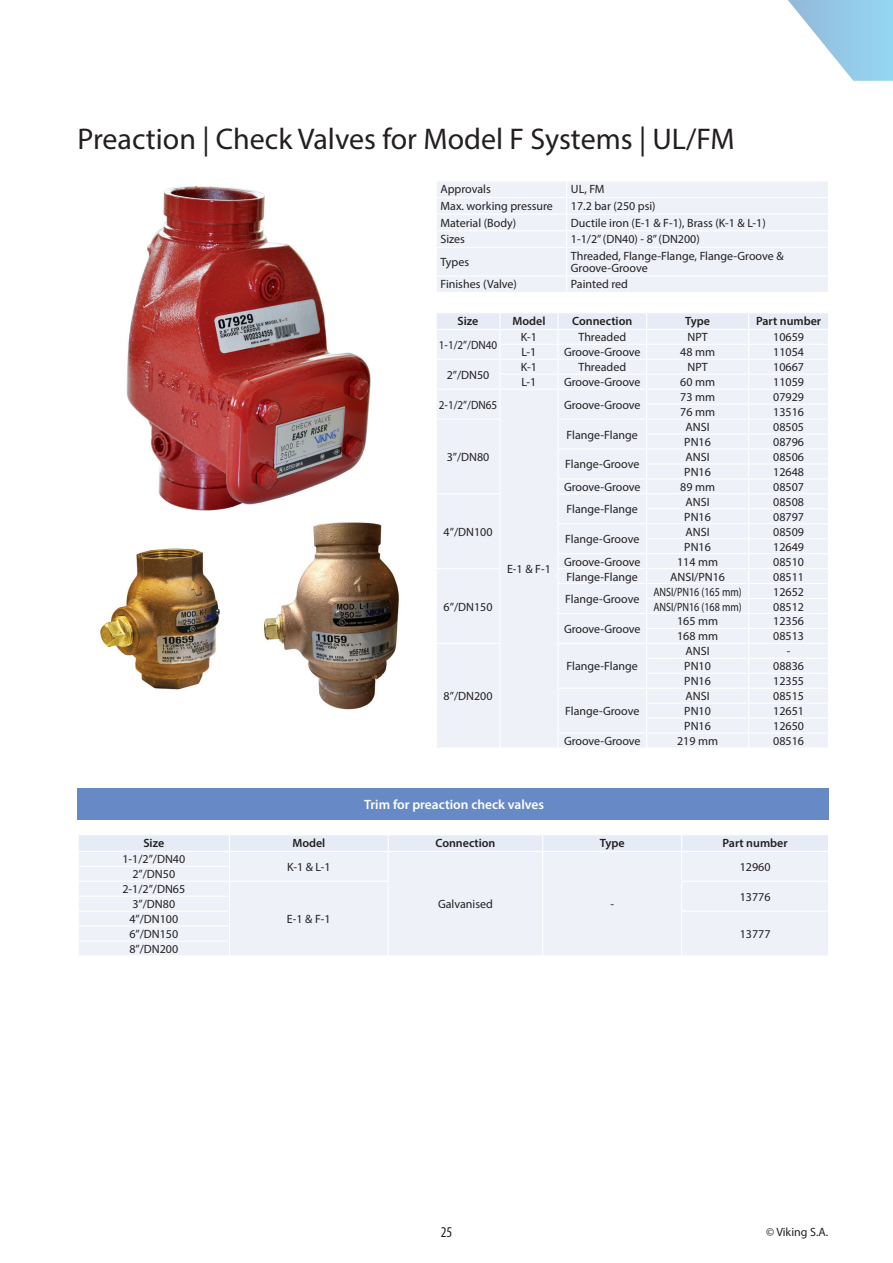
<style>
.page{position:relative;width:893px;height:1263px;background:#fff}
.page>*{position:absolute;margin:0;border:0;box-sizing:border-box;transform-origin:0 0}
.t1{font:30px "Myriad Pro";color:#231f20}
.t2{font:condensed 15px "Myriad Pro";color:#231f20}
.t3{font:600 13.5px "Myriad Pro";color:#fff}
.t4{font:12px/12px "Myriad Pro";color:#231f20}
.t5{font:600 12px "Myriad Pro";color:#231f20}
.t6{font:12px "Myriad Pro";color:#231f20;scale:.84 1}
.t7{font:12px "Myriad Pro";color:#231f20;scale:.93 1}
</style>
<div class="page">
<svg style="left:788px;top:0;width:105px;height:81px"></svg>
<img style="left:126px;top:186px;width:245px;height:325px">
<img style="left:100px;top:548px;width:120px;height:142px">
<img style="left:264px;top:522px;width:135px;height:188px">
<div style="left:437px;top:182px;width:391px;height:110px;background:#eef1f8"></div>
<hr style="left:436px;top:230px;width:131px;height:1px;background:#fff">
<hr style="left:567px;top:230px;width:262px;height:1px;background:#fff">
<div style="left:437px;top:313px;width:391px;height:434px;background:#eef1f8"></div>
<div style="left:79px;top:835px;width:749px;height:120px;background:#eef1f8"></div>
<div style="left:78px;top:788px;width:751px;height:32px;background:#678ac6"></div>
<p class="t1" style="left:78px;top:120px;width:658px">Preaction | Check Valves for Model F Systems | UL/FM</p>
<p class="t4" style="left:440px;top:183px;width:52px">Approvals</p>
<p class="t4" style="left:571px;top:183px;width:35px">UL, FM</p>
<p class="t4" style="left:440px;top:200px;width:114px">Max. working pressure</p>
<p class="t4" style="left:571px;top:200px;width:86px">17.2 bar (250 psi)</p>
<p class="t4" style="left:440px;top:216px;width:77px">Material (Body)</p>
<p class="t4" style="left:571px;top:216px;width:196px">Ductile iron (E-1 &amp; F-1), Brass (K-1 &amp; L-1)</p>
<p class="t4" style="left:440px;top:233px;width:26px">Sizes</p>
<p class="t4" style="left:571px;top:233px;width:130px">1-1/2” (DN40) - 8” (DN200)</p>
<p class="t4" style="left:440px;top:255px;width:30px">Types</p>
<p class="t4" style="left:571px;top:249px;width:214px">Threaded, Flange-Flange, Flange-Groove &amp;<br>Groove-Groove</p>
<p class="t4" style="left:440px;top:278px;width:78px">Finishes (Valve)</p>
<p class="t4" style="left:571px;top:278px;width:59px">Painted red</p>
<p class="t5" style="left:458px;top:313px;width:22px">Size</p>
<p class="t5" style="left:512px;top:313px;width:34px">Model</p>
<p class="t5" style="left:572px;top:313px;width:62px">Connection</p>
<p class="t5" style="left:685px;top:313px;width:26px">Type</p>
<p class="t5" style="left:756px;top:313px;width:67px">Part number</p>
<p class="t7" style="left:439px;top:337px;width:64px">1-1/2”/DN40</p>
<p class="t4" style="left:521px;top:331px;width:18px">K-1</p>
<p class="t4" style="left:578px;top:331px;width:49px">Threaded</p>
<p class="t4" style="left:687px;top:331px;width:22px">NPT</p>
<p class="t4" style="left:773px;top:331px;width:32px">10659</p>
<p class="t4" style="left:521px;top:346px;width:16px">L-1</p>
<p class="t4" style="left:564px;top:346px;width:78px">Groove-Groove</p>
<p class="t4" style="left:680px;top:346px;width:36px">48 mm</p>
<p class="t4" style="left:773px;top:346px;width:32px">11054</p>
<p class="t4" style="left:447px;top:368px;width:44px">2”/DN50</p>
<p class="t7" style="left:439px;top:397px;width:64px">2-1/2”/DN65</p>
<p class="t4" style="left:447px;top:451px;width:44px">3”/DN80</p>
<p class="t4" style="left:444px;top:525px;width:50px">4”/DN100</p>
<p class="t4" style="left:444px;top:600px;width:50px">6”/DN150</p>
<p class="t4" style="left:444px;top:690px;width:50px">8”/DN200</p>
<p class="t4" style="left:521px;top:361px;width:18px">K-1</p>
<p class="t4" style="left:578px;top:361px;width:49px">Threaded</p>
<p class="t4" style="left:687px;top:361px;width:22px">NPT</p>
<p class="t4" style="left:773px;top:361px;width:32px">10667</p>
<p class="t4" style="left:521px;top:376px;width:16px">L-1</p>
<p class="t4" style="left:564px;top:376px;width:78px">Groove-Groove</p>
<p class="t4" style="left:680px;top:376px;width:36px">60 mm</p>
<p class="t4" style="left:773px;top:376px;width:32px">11059</p>
<p class="t4" style="left:564px;top:398px;width:78px">Groove-Groove</p>
<p class="t4" style="left:567px;top:428px;width:73px">Flange-Flange</p>
<p class="t4" style="left:565px;top:458px;width:76px">Flange-Groove</p>
<p class="t4" style="left:680px;top:391px;width:36px">73 mm</p>
<p class="t4" style="left:773px;top:391px;width:32px">07929</p>
<p class="t4" style="left:680px;top:406px;width:36px">76 mm</p>
<p class="t4" style="left:773px;top:406px;width:32px">13516</p>
<p class="t4" style="left:686px;top:421px;width:26px">ANSI</p>
<p class="t4" style="left:773px;top:421px;width:32px">08505</p>
<p class="t4" style="left:684px;top:436px;width:28px">PN16</p>
<p class="t4" style="left:773px;top:436px;width:32px">08796</p>
<p class="t4" style="left:686px;top:451px;width:26px">ANSI</p>
<p class="t4" style="left:773px;top:451px;width:32px">08506</p>
<p class="t4" style="left:684px;top:466px;width:28px">PN16</p>
<p class="t4" style="left:773px;top:466px;width:32px">12648</p>
<p class="t4" style="left:564px;top:481px;width:78px">Groove-Groove</p>
<p class="t4" style="left:680px;top:481px;width:36px">89 mm</p>
<p class="t4" style="left:773px;top:481px;width:32px">08507</p>
<p class="t4" style="left:507px;top:563px;width:45px">E-1 &amp; F-1</p>
<p class="t4" style="left:567px;top:503px;width:73px">Flange-Flange</p>
<p class="t4" style="left:565px;top:533px;width:76px">Flange-Groove</p>
<p class="t4" style="left:686px;top:496px;width:26px">ANSI</p>
<p class="t4" style="left:773px;top:496px;width:32px">08508</p>
<p class="t4" style="left:684px;top:511px;width:28px">PN16</p>
<p class="t4" style="left:773px;top:511px;width:32px">08797</p>
<p class="t4" style="left:686px;top:525px;width:26px">ANSI</p>
<p class="t4" style="left:773px;top:525px;width:32px">08509</p>
<p class="t4" style="left:684px;top:540px;width:28px">PN16</p>
<p class="t4" style="left:773px;top:540px;width:32px">12649</p>
<p class="t4" style="left:564px;top:555px;width:78px">Groove-Groove</p>
<p class="t4" style="left:677px;top:555px;width:43px">114 mm</p>
<p class="t4" style="left:773px;top:555px;width:32px">08510</p>
<p class="t4" style="left:567px;top:570px;width:73px">Flange-Flange</p>
<p class="t4" style="left:670px;top:570px;width:56px">ANSI/PN16</p>
<p class="t4" style="left:773px;top:570px;width:32px">08511</p>
<p class="t4" style="left:565px;top:593px;width:76px">Flange-Groove</p>
<p class="t6" style="left:653px;top:584px;width:107px">ANSI/PN16 (165 mm)</p>
<p class="t4" style="left:773px;top:585px;width:32px">12652</p>
<p class="t6" style="left:653px;top:599px;width:107px">ANSI/PN16 (168 mm)</p>
<p class="t4" style="left:773px;top:600px;width:32px">08512</p>
<p class="t4" style="left:564px;top:623px;width:78px">Groove-Groove</p>
<p class="t4" style="left:567px;top:660px;width:73px">Flange-Flange</p>
<p class="t4" style="left:565px;top:705px;width:76px">Flange-Groove</p>
<p class="t4" style="left:677px;top:615px;width:43px">165 mm</p>
<p class="t4" style="left:773px;top:615px;width:32px">12356</p>
<p class="t4" style="left:677px;top:630px;width:43px">168 mm</p>
<p class="t4" style="left:773px;top:630px;width:32px">08513</p>
<p class="t4" style="left:686px;top:645px;width:26px">ANSI</p>
<p class="t4" style="left:787px;top:645px;width:5px">-</p>
<p class="t4" style="left:684px;top:660px;width:28px">PN10</p>
<p class="t4" style="left:773px;top:660px;width:32px">08836</p>
<p class="t4" style="left:684px;top:675px;width:28px">PN16</p>
<p class="t4" style="left:773px;top:675px;width:32px">12355</p>
<p class="t4" style="left:686px;top:690px;width:26px">ANSI</p>
<p class="t4" style="left:773px;top:690px;width:32px">08515</p>
<p class="t4" style="left:684px;top:705px;width:28px">PN10</p>
<p class="t4" style="left:773px;top:705px;width:32px">12651</p>
<p class="t4" style="left:684px;top:720px;width:28px">PN16</p>
<p class="t4" style="left:773px;top:720px;width:32px">12650</p>
<p class="t4" style="left:564px;top:735px;width:78px">Groove-Groove</p>
<p class="t4" style="left:677px;top:735px;width:43px">219 mm</p>
<p class="t4" style="left:773px;top:735px;width:32px">08516</p>
<p class="t3" style="left:364px;top:796px;width:182px">Trim for preaction check valves</p>
<p class="t5" style="left:143px;top:835px;width:22px">Size</p>
<p class="t5" style="left:292px;top:835px;width:34px">Model</p>
<p class="t5" style="left:435px;top:835px;width:62px">Connection</p>
<p class="t5" style="left:600px;top:835px;width:26px">Type</p>
<p class="t5" style="left:722px;top:835px;width:67px">Part number</p>
<p class="t4" style="left:122px;top:853px;width:64px">1-1/2”/DN40</p>
<p class="t4" style="left:287px;top:860px;width:45px">K-1 &amp; L-1</p>
<p class="t4" style="left:438px;top:898px;width:56px">Galvanised</p>
<p class="t4" style="left:610px;top:898px;width:5px">-</p>
<p class="t4" style="left:740px;top:860px;width:32px">12960</p>
<p class="t4" style="left:132px;top:868px;width:44px">2”/DN50</p>
<p class="t4" style="left:122px;top:883px;width:64px">2-1/2”/DN65</p>
<p class="t4" style="left:740px;top:890px;width:32px">13776</p>
<p class="t4" style="left:132px;top:898px;width:44px">3”/DN80</p>
<p class="t4" style="left:129px;top:913px;width:50px">4”/DN100</p>
<p class="t4" style="left:129px;top:928px;width:50px">6”/DN150</p>
<p class="t4" style="left:740px;top:928px;width:32px">13777</p>
<p class="t4" style="left:129px;top:943px;width:50px">8”/DN200</p>
<p class="t4" style="left:287px;top:913px;width:45px">E-1 &amp; F-1</p>
<p class="t2" style="left:441px;top:1223px;width:13px">25</p>
<p class="t4" style="left:766px;top:1226px;width:64px">© Viking S.A.</p>
</div>
